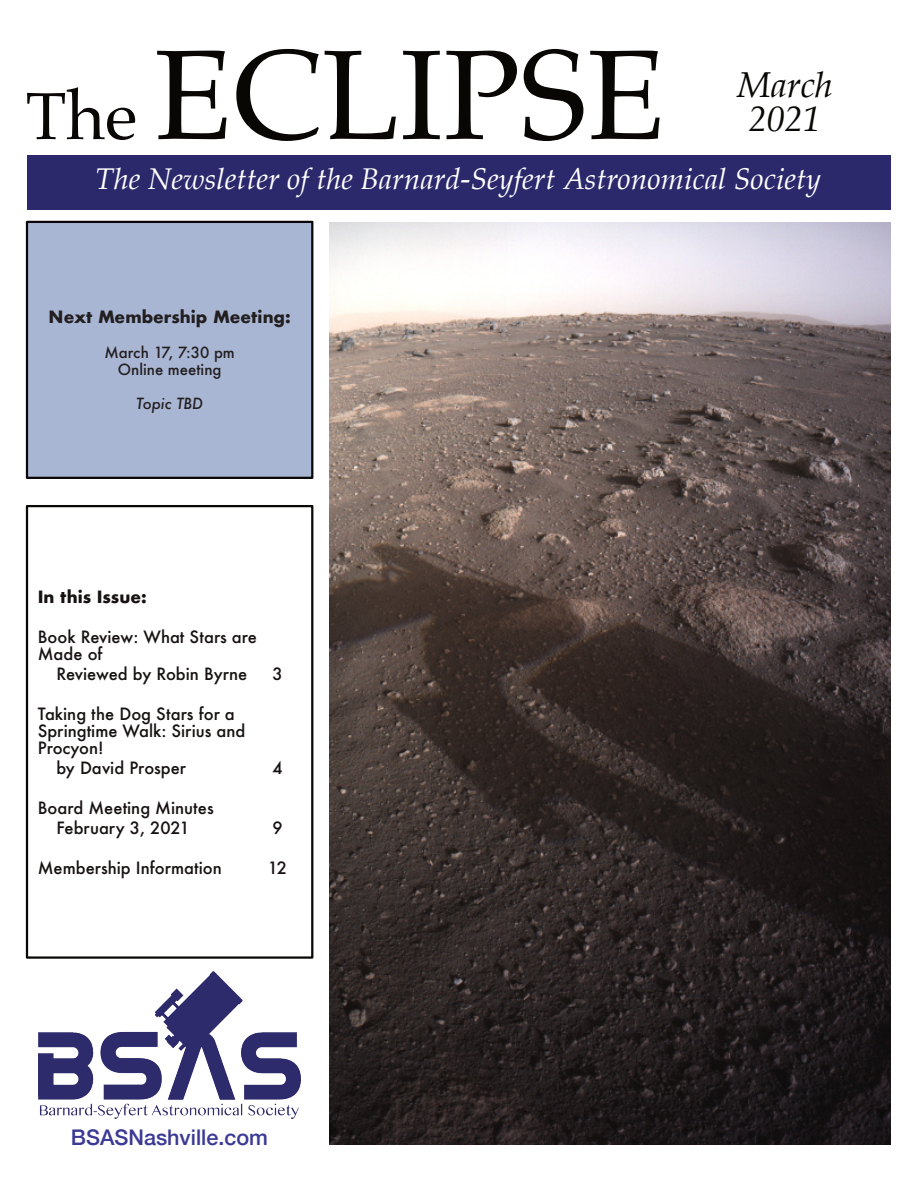
<style>
.page{position:relative;width:918px;height:1188px;background:#fff}
.page>*{position:absolute;margin:0;border:0;box-sizing:border-box;transform-origin:0 0}
.t1{font:127.5px "Palatino";color:#080704}
.t2{font:italic 36px/34.5px "Palatino";color:#080704;text-align:center}
.t3{font:italic 30px "Palatino";color:#fff}
.t4{font:500 21.6px "Helvetica Neue";color:#3b3995}
.t5{font:500 16.5px/17px "Futura";color:#161211}
.t6{font:700 16.5px "Futura";color:#231f20}
.t7{font:700 16.5px "Futura";color:#161211}
.t8{font:500 15px/17px "Futura";color:#231f20;text-align:center}
.t9{font:italic 500 15px "Futura";color:#231f20}
.s1{font-size:66.75px}
</style>
<div class="page">
<img style="left:38px;top:971px;width:262px;height:147px">
<div style="left:27px;top:155px;width:864px;height:54px;background:#2b296c"></div>
<div style="left:26px;top:221px;width:287px;height:258px;background:#a8b6d3;border:2px solid #0a0608"></div>
<div style="left:26px;top:505px;width:287px;height:454px;border:2px solid #080704"></div>
<img style="left:330px;top:223px;width:561px;height:921px">
<h1 class="t1" style="left:26px;top:34px;width:641px"><span class="s1">The</span> ECLIPSE</h1>
<h2 class="t2" style="left:737px;top:70px;width:97px">March<br>2021</h2>
<h3 class="t3" style="left:96px;top:164px;width:727px">The Newsletter of the Barnard-Seyfert Astronomical Society</h3>
<p class="t6" style="left:49px;top:309px;width:244px">Next Membership Meeting:</p>
<p class="t8" style="left:104px;top:345px;width:132px">March 17, 7:30 pm<br>Online meeting</p>
<p class="t9" style="left:136px;top:396px;width:68px">Topic TBD</p>
<p class="t7" style="left:38px;top:590px;width:110px">In this Issue:</p>
<p class="t5" style="left:38px;top:630px;width:221px">Book Review: What Stars are<br>Made of</p>
<p class="t5" style="left:56px;top:667px;width:193px">Reviewed by Robin Byrne</p>
<p class="t5" style="left:272px;top:667px;width:12px">3</p>
<p class="t5" style="left:38px;top:707px;width:209px">Taking the Dog Stars for a<br>Springtime Walk: Sirius and<br>Procyon!</p>
<p class="t5" style="left:56px;top:761px;width:131px">by David Prosper</p>
<p class="t5" style="left:272px;top:761px;width:12px">4</p>
<p class="t5" style="left:38px;top:800px;width:178px;line-height:20px;text-align:center">Board Meeting Minutes<br>February 3, 2021</p>
<p class="t5" style="left:272px;top:821px;width:12px">9</p>
<p class="t5" style="left:38px;top:861px;width:185px">Membership Information</p>
<p class="t5" style="left:268px;top:861px;width:21px">12</p>
<h3 class="t4" style="left:71px;top:1124px;width:199px">BSASNashville.com</h3>
</div>
